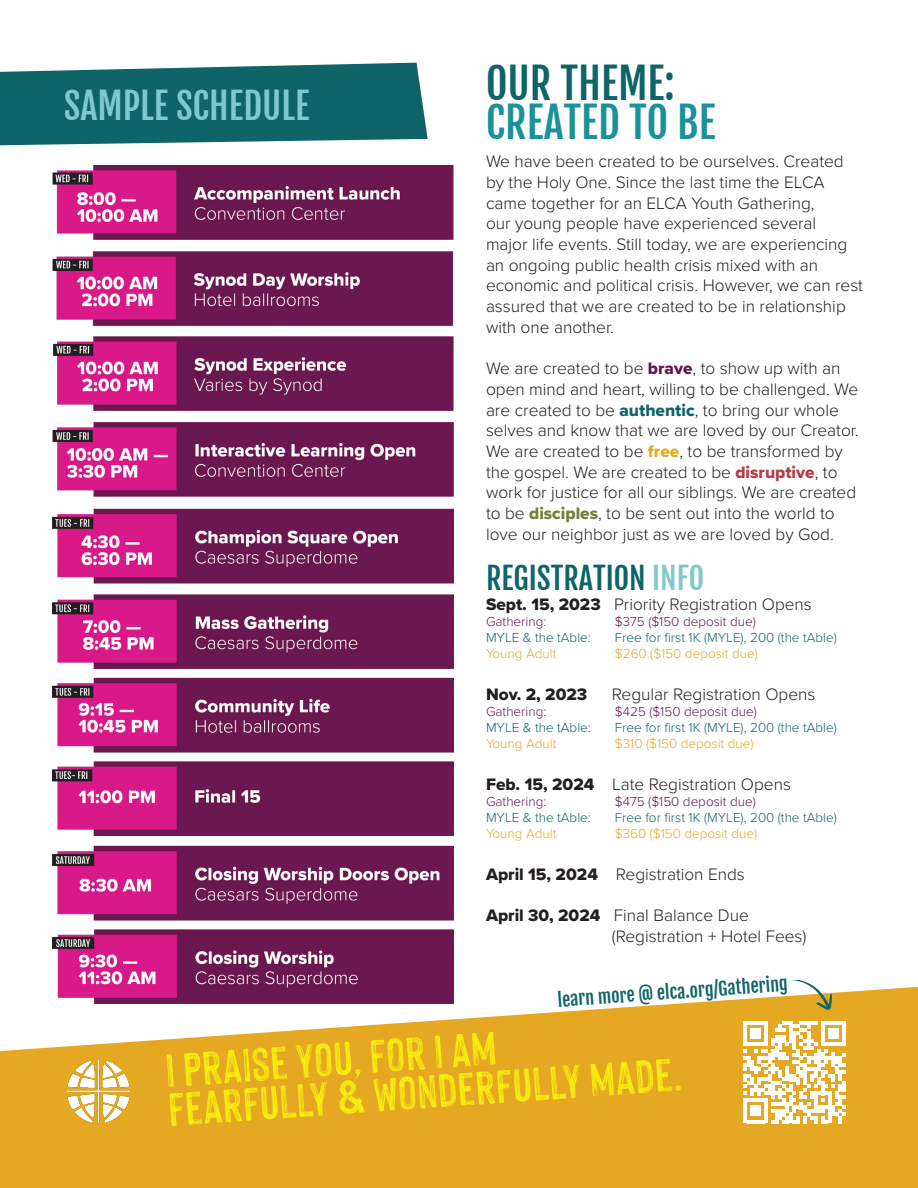
<style>
.page{position:relative;width:918px;height:1188px;background:#fff}
.page>*{position:absolute;margin:0;border:0;box-sizing:border-box;transform-origin:0 0}
.t1{font:51px "Hackney Vector";color:#f9ea0f}
.t2{font:42px/39px "Fjalla One";color:#1a929b}
.t3{font:36px "Fjalla One";color:#7fc9cd}
.t4{font:30px "Fjalla One";color:#0f6468}
.t5{font:18px "Fjalla One";color:#0f6468}
.t6{font:300 17.25px/20.7px "Proxima Nova";color:#231f20}
.t7{font:17.25px "Proxima Nova Extrabld";color:#231f20}
.t8{font:300 13.5px "Proxima Nova";color:#0f6468}
.t9{font:300 13.5px "Proxima Nova";color:#66164f}
.t10{font:300 13.5px "Proxima Nova";color:#e5a822}
.s1{color:#0f6468}
.s2{font-family:"Proxima Nova Extrabld";font-weight:400;color:#66164f}
.s3{font-family:"Proxima Nova Extrabld";font-weight:400;color:#0f6468}
.s4{font-family:"Proxima Nova Extrabld";font-weight:400;color:#e5a822}
.s5{font-family:"Proxima Nova Extrabld";font-weight:400;color:#b43e46}
.s6{font-family:"Proxima Nova Extrabld";font-weight:400;color:#737f33}
.s7{color:#7fc9cd}
.s8{font-family:"Proxima Nova Extrabld";font-weight:400}
</style>
<div class="page">
<img style="left:52px;top:166px;width:402px;height:821px">
<svg style="left:0;top:987px;width:918px;height:201px;fill:#e5a822"></svg>
<img style="left:67px;top:1061px;width:64px;height:61px">
<svg style="left:0;top:63px;width:428px;height:82px"></svg>
<svg style="left:743px;top:1021px;width:102px;height:102px"></svg>
<svg style="left:791px;top:979px;width:42px;height:31px"></svg>
<p class="t3" style="left:64px;top:84px;width:247px">SAMPLE SCHEDULE</p>
<p class="t2" style="left:486px;top:64px;width:231px"><span class="s1">OUR THEME:<br></span>CREATED TO BE</p>
<p class="t6" style="left:486px;top:150px;width:378px">We have been created to be ourselves. Created by the Holy One. Since the last time the ELCA came together for an ELCA Youth Gathering,<br>our young people have experienced several<br>major life events. Still today, we are experiencing an ongoing public health crisis mixed with an economic and political crisis. However, we can rest assured that we are created to be in relationship with one another.</p>
<p class="t6" style="left:486px;top:357px;width:374px">We are created to be <span class="s2">brave</span>, to show up with an open mind and heart, willing to be challenged. We are created to be <span class="s3">authentic</span>, to bring our whole selves and know that we are loved by our Creator.<br>We are created to be <span class="s4">free</span>, to be transformed by the gospel. We are created to be <span class="s5">disruptive</span>, to work for justice for all our siblings. We are created to be <span class="s6">disciples</span>, to be sent out into the world to love our neighbor just as we are loved by God.</p>
<p class="t4" style="left:486px;top:559px;width:220px">REGISTRATION <span class="s7">INFO</span></p>
<p class="t6" style="left:486px;top:592px;width:327px"><span class="s8">Sept. 15, 2023</span> Priority Registration Opens</p>
<p class="t9" style="left:486px;top:611px;width:62px">Gathering:</p>
<p class="t9" style="left:615px;top:611px;width:142px">$375 ($150 deposit due)</p>
<p class="t8" style="left:486px;top:627px;width:106px">MYLE &amp; the tAble:</p>
<p class="t8" style="left:615px;top:627px;width:223px">Free for first 1K (MYLE), 200 (the tAble)</p>
<p class="t10" style="left:486px;top:644px;width:72px">Young Adult</p>
<p class="t10" style="left:615px;top:644px;width:144px">$260 ($150 deposit due)</p>
<p class="t7" style="left:486px;top:681px;width:103px">Nov. 2, 2023</p>
<p class="t6" style="left:612px;top:682px;width:205px">Regular Registration Opens</p>
<p class="t9" style="left:486px;top:701px;width:62px">Gathering:</p>
<p class="t9" style="left:615px;top:701px;width:143px">$425 ($150 deposit due)</p>
<p class="t8" style="left:486px;top:717px;width:106px">MYLE &amp; the tAble:</p>
<p class="t8" style="left:615px;top:717px;width:223px">Free for first 1K (MYLE), 200 (the tAble)</p>
<p class="t10" style="left:486px;top:734px;width:72px">Young Adult</p>
<p class="t10" style="left:615px;top:734px;width:140px">$310 ($150 deposit due)</p>
<p class="t6" style="left:486px;top:772px;width:306px"><span class="s8">Feb. 15, 2024</span> Late Registration Opens</p>
<p class="t9" style="left:486px;top:791px;width:62px">Gathering:</p>
<p class="t9" style="left:615px;top:791px;width:142px">$475 ($150 deposit due)</p>
<p class="t8" style="left:486px;top:807px;width:106px">MYLE &amp; the tAble:</p>
<p class="t8" style="left:615px;top:807px;width:223px">Free for first 1K (MYLE), 200 (the tAble)</p>
<p class="t10" style="left:486px;top:824px;width:72px">Young Adult</p>
<p class="t10" style="left:615px;top:824px;width:144px">$360 ($150 deposit due)</p>
<p class="t6" style="left:486px;top:862px;width:260px"><span class="s8">April 15, 2024</span> Registration Ends</p>
<p class="t6" style="left:486px;top:904px;width:264px"><span class="s8">April 30, 2024</span> Final Balance Due</p>
<p class="t6" style="left:612px;top:925px;width:196px">(Registration + Hotel Fees)</p>
<p class="t5" style="left:557px;top:989px;width:232px;rotate:-4deg">learn more @ elca.org/Gathering</p>
<p class="t1" style="left:163px;top:1043px;width:333px;rotate:-4deg">I praise you, for I am</p>
<p class="t1" style="left:166px;top:1082px;width:516px;rotate:-4deg">fearfully &amp; wonderfully made.</p>
</div>
